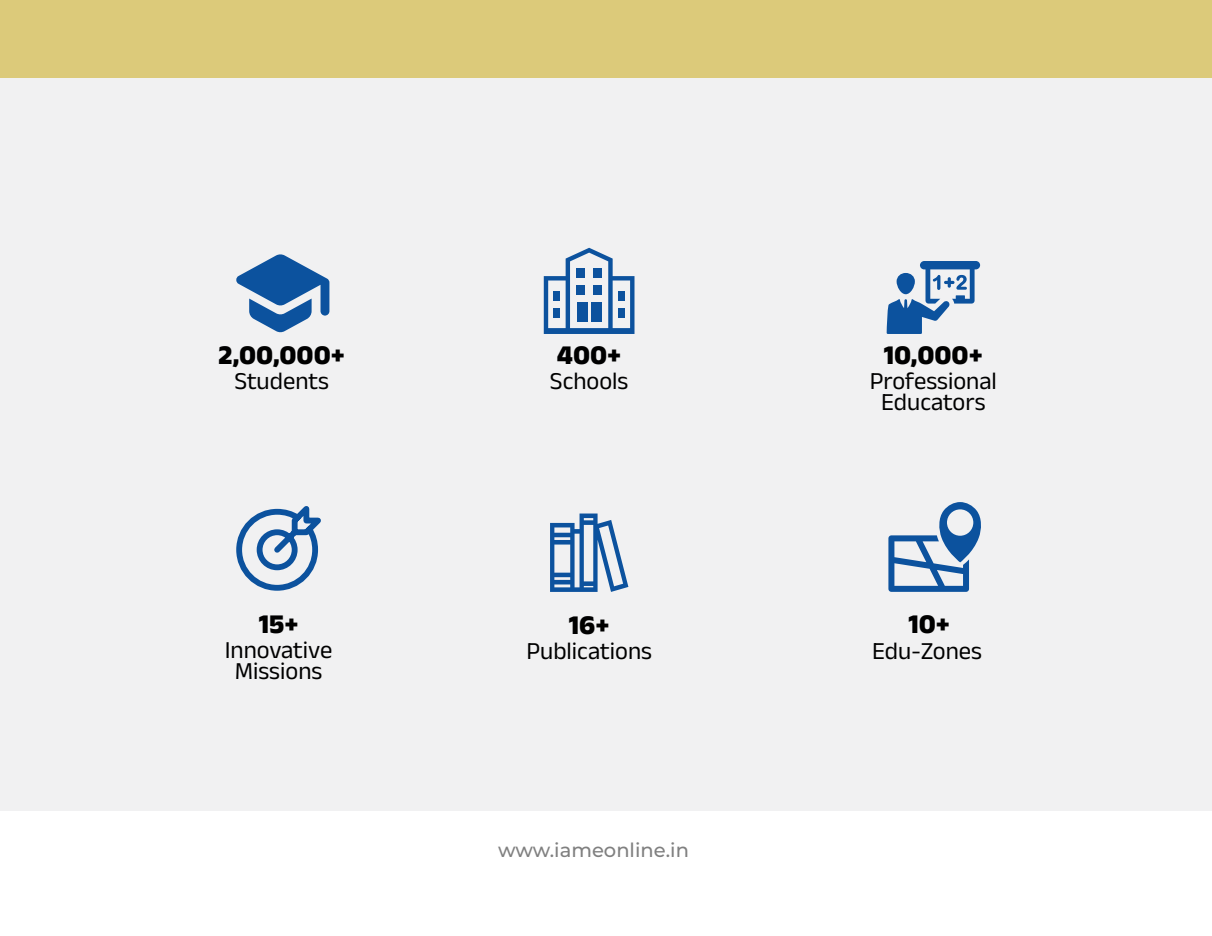
<style>
.page{position:relative;width:1212px;height:936px;background:#fff}
.page>*{position:absolute;margin:0;border:0;box-sizing:border-box;transform-origin:0 0}
.t1{font:500 27.45px "Anek Malayalam";color:#000}
.t2{font:500 24.75px/21px "Anek Malayalam";color:#000;text-align:center}
.t3{font:500 19.5px "Montserrat";color:#808080}
</style>
<div class="page">
<div style="left:0;top:78px;width:1212px;height:732px;background:#f1f1f2"></div>
<div style="left:0;top:0;width:1212px;height:78px;background:#dcca7a"></div>
<svg style="left:544px;top:248px;width:90px;height:86px"></svg>
<svg style="left:236px;top:254px;width:93px;height:78px"></svg>
<svg style="left:887px;top:261px;width:93px;height:73px"></svg>
<svg style="left:236px;top:506px;width:85px;height:85px"></svg>
<svg style="left:550px;top:513px;width:78px;height:79px"></svg>
<svg style="left:888px;top:502px;width:93px;height:90px"></svg>
<p class="t1" style="left:219px;top:339px;width:128px">2,00,000+</p>
<p class="t1" style="left:557px;top:339px;width:66px">400+</p>
<p class="t1" style="left:884px;top:339px;width:100px">10,000+</p>
<p class="t2" style="left:234px;top:372px;width:96px">Students</p>
<p class="t2" style="left:550px;top:372px;width:80px">Schools</p>
<p class="t2" style="left:870px;top:372px;width:129px">Professional<br>Educators</p>
<p class="t1" style="left:259px;top:608px;width:41px">15+</p>
<p class="t1" style="left:569px;top:609px;width:42px">16+</p>
<p class="t1" style="left:908px;top:608px;width:43px">10+</p>
<p class="t2" style="left:225px;top:640px;width:109px">Innovative<br>Missions</p>
<p class="t2" style="left:526px;top:641px;width:127px">Publications</p>
<p class="t2" style="left:872px;top:641px;width:112px">Edu-Zones</p>
<p class="t3" style="left:498px;top:836px;width:192px">www.iameonline.in</p>
</div>
